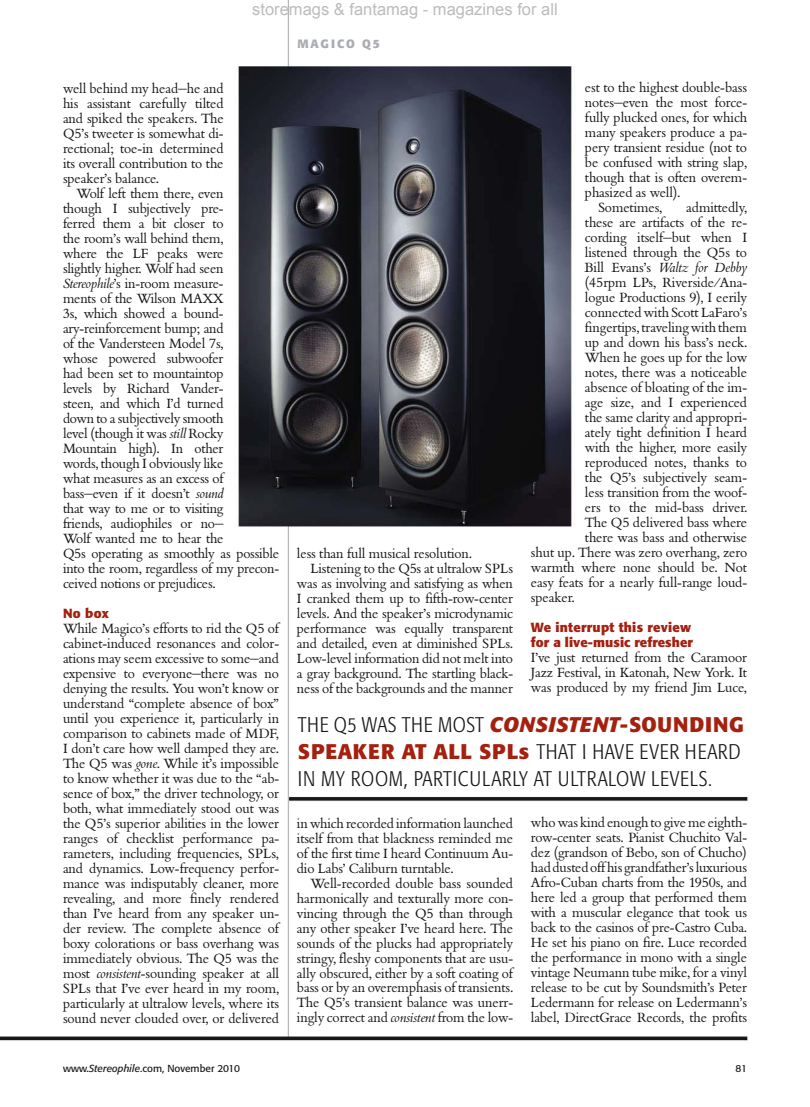
<style>
.page{position:relative;width:810px;height:1107px;background:#fff}
.page>*{position:absolute;margin:0;border:0;box-sizing:border-box;transform-origin:0 0}
.t1{font:300 condensed 21px/27px "Formata";letter-spacing:.035em;color:#181818}
.t2{font:16.5px "Arial";color:rgb(171 171 171/.8)}
.t3{font:13.05px/15px "Bembo BQ";letter-spacing:-.01em;color:#181818;text-align:justify}
.t4{font:700 13.05px/15px "Formata";letter-spacing:.005em;color:#a42110}
.t5{font:italic 13.05px "Bembo BQ";letter-spacing:-.005em;color:#181818}
.t6{font:700 12px "Formata";letter-spacing:.15em;color:#aaadb2}
.t7{font:10.2px "Formata";color:#181818}
.s1{font-style:italic}
.s2{font-style:normal}
.s3{font-weight:700;font-style:italic;font-stretch:normal;color:#a42110}
.s4{font-weight:700;font-stretch:normal;color:#a42110}
</style>
<div class="page">
<img style="left:0;top:0;width:748px;height:1041px">
<p class="t2" style="left:252px;top:-2px;width:307px">storemags &amp; fantamag - magazines for all</p>
<p class="t3" style="left:63px;top:82px;width:162px">well behind my head—he and his assistant carefully tilted and spiked the speakers. The Q5’s tweeter is somewhat di&shy;rectional; toe-in determined its overall contribution to the speaker’s balance.</p>
<p class="t3" style="left:63px;top:187px;width:218px;text-align:left;text-indent:14px">Wolf left them there, even<br>though I subjectively pre-<br>ferred them a bit closer to<br>the room’s wall behind them,<br>where the LF peaks were<br>slightly higher. Wolf had seen<br><span class="s1">Stereophile</span>’s in-room measure-<br>ments of the Wilson MAXX<br>3s, which showed a bound&shy;ary-reinforcement bump; and<br>of the Vandersteen Model 7s,<br>whose powered subwoofer<br>had been set to mountaintop<br>levels by Richard Vander-<br>steen, and which I’d turned<br>down to a subjectively smooth<br>level (though it was <span class="s1">still</span> Rocky<br>Mountain high). In other<br>words, though I obviously like<br>what measures as an excess of bass—even if it doesn’t <span class="s1">sound<br></span>that way to me or to visiting<br>friends, audiophiles or no—<br>Wolf wanted me to hear the<br>Q5s operating as smoothly as possible into the room, regardless of my precon&shy;ceived notions or prejudices.</p>
<p class="t4" style="left:63px;top:607px;width:47px">No box</p>
<p class="t3" style="left:63px;top:622px;width:218px">While Magico’s efforts to rid the Q5 of cabinet-induced resonances and color&shy;ations may seem excessive to some—and expensive to everyone—there was no denying the results. You won’t know or understand “complete absence of box” until you experience it, particularly in comparison to cabinets made of MDF, I don’t care how well damped they are.<br>The Q5 was <span class="s1">gone</span>. While it’s impossible to know whether it was due to the “ab&shy;sence of box,” the driver technology, or both, what immediately stood out was the Q5’s superior abilities in the lower ranges of checklist performance pa&shy;rameters, including frequencies, SPLs, and dynamics. Low-frequency perfor&shy;mance was indisputably cleaner, more revealing, and more finely rendered than I’ve heard from any speaker un&shy;der review. The complete absence of boxy colorations or bass overhang was immediately obvious. The Q5 was the most <span class="s1">consistent</span>-sounding speaker at all SPLs that I’ve ever heard in my room, particularly at ultralow levels, where its sound never clouded over, or delivered</p>
<p class="t6" style="left:298px;top:38px;width:84px">MAGICO Q5</p>
<p class="t3" style="left:297px;top:547px;width:176px">less than full musical resolution.</p>
<p class="t3" style="left:310px;top:562px;width:204px">Listening to the Q5s at ultralow SPLs</p>
<p class="t3" style="left:297px;top:577px;width:218px">was as involving and satisfying as when</p>
<p class="t3" style="left:297px;top:592px;width:218px">I cranked them up to fifth-row-center</p>
<p class="t3" style="left:297px;top:607px;width:218px">levels. And the speaker’s microdynamic</p>
<p class="t3" style="left:297px;top:622px;width:218px">performance was equally transparent</p>
<p class="t3" style="left:297px;top:637px;width:218px">and detailed, even at diminished SPLs.</p>
<p class="t3" style="left:297px;top:652px;width:218px">Low-level information did not melt into</p>
<p class="t3" style="left:297px;top:667px;width:218px">a gray background. The startling black-</p>
<p class="t3" style="left:297px;top:682px;width:218px">ness of the backgrounds and the manner</p>
<p class="t3" style="left:585px;top:82px;width:164px">est to the highest double-bass</p>
<p class="t3" style="left:585px;top:97px;width:164px">notes—even the most force-</p>
<p class="t3" style="left:585px;top:112px;width:164px">fully plucked ones, for which</p>
<p class="t3" style="left:585px;top:127px;width:164px">many speakers produce a pa-</p>
<p class="t3" style="left:585px;top:141px;width:164px">pery transient residue (not to</p>
<p class="t3" style="left:585px;top:156px;width:164px">be confused with string slap,</p>
<p class="t3" style="left:585px;top:171px;width:164px">though that is often overem-</p>
<p class="t3" style="left:585px;top:186px;width:97px">phasized as well).</p>
<p class="t3" style="left:598px;top:201px;width:65px">Sometimes,</p>
<p class="t3" style="left:686px;top:201px;width:62px">admittedly,</p>
<p class="t3" style="left:585px;top:216px;width:164px">these are artifacts of the re-</p>
<p class="t3" style="left:585px;top:231px;width:164px">cording itself—but when I</p>
<p class="t3" style="left:585px;top:246px;width:164px">listened through the Q5s to</p>
<p class="t5" style="left:585px;top:262px;width:164px"><span class="s2">Bill Evans’s</span> Waltz for Debby</p>
<p class="t3" style="left:585px;top:276px;width:164px">(45rpm LPs, Riverside/Ana-</p>
<p class="t3" style="left:585px;top:291px;width:164px">logue Productions 9), I eerily</p>
<p class="t3" style="left:585px;top:306px;width:164px">connected with Scott LaFaro’s</p>
<p class="t3" style="left:585px;top:321px;width:164px">fingertips, traveling with them</p>
<p class="t3" style="left:585px;top:336px;width:164px">up and down his bass’s neck.</p>
<p class="t3" style="left:585px;top:351px;width:164px">When he goes up for the low</p>
<p class="t3" style="left:585px;top:366px;width:164px">notes, there was a noticeable</p>
<p class="t3" style="left:585px;top:381px;width:164px">absence of bloating of the im-</p>
<p class="t3" style="left:585px;top:396px;width:164px">age size, and I experienced</p>
<p class="t3" style="left:585px;top:411px;width:164px">the same clarity and appropri-</p>
<p class="t3" style="left:585px;top:426px;width:164px">ately tight definition I heard</p>
<p class="t3" style="left:585px;top:441px;width:164px">with the higher, more easily</p>
<p class="t3" style="left:585px;top:456px;width:164px">reproduced notes, thanks to</p>
<p class="t3" style="left:585px;top:471px;width:164px">the Q5’s subjectively seam-</p>
<p class="t3" style="left:585px;top:486px;width:164px">less transition from the woof-</p>
<p class="t3" style="left:585px;top:501px;width:164px">ers to the mid-bass driver.</p>
<p class="t3" style="left:585px;top:516px;width:164px">The Q5 delivered bass where</p>
<p class="t3" style="left:585px;top:531px;width:164px">there was bass and otherwise</p>
<p class="t3" style="left:531px;top:546px;width:218px">shut up. There was zero overhang, zero</p>
<p class="t3" style="left:531px;top:561px;width:218px">warmth where none should be. Not</p>
<p class="t3" style="left:531px;top:576px;width:218px">easy feats for a nearly full-range loud-</p>
<p class="t3" style="left:531px;top:591px;width:45px">speaker.</p>
<p class="t4" style="left:531px;top:621px;width:164px">We interrupt this review for a live-music refresher</p>
<p class="t3" style="left:531px;top:651px;width:218px">I’ve just returned from the Caramoor Jazz Festival, in Katonah, New York. It was produced by my friend Jim Luce,</p>
<h1 class="t1" style="left:298px;top:713px;width:448px">THE Q5 WAS THE MOST <span class="s3">CONSISTENT</span><span class="s4">-SOUNDING<br>SPEAKER AT ALL SPLs</span> THAT I HAVE EVER HEARD<br>IN MY ROOM, PARTICULARLY AT ULTRALOW LEVELS.</h1>
<p class="t3" style="left:297px;top:817px;width:218px">in which recorded information launched itself from that blackness reminded me of the first time I heard Continuum Au&shy;dio Labs’ Caliburn turntable.</p>
<p class="t3" style="left:297px;top:877px;width:218px;text-indent:14px">Well-recorded double bass sounded harmonically and texturally more con&shy;vincing through the Q5 than through any other speaker I’ve heard here. The sounds of the plucks had appropriately stringy, fleshy components that are usu&shy;ally obscured, either by a soft coating of bass or by an overemphasis of transients.<br>The Q5’s transient balance was unerr&shy;ingly correct and <span class="s1">consistent</span> from the low-</p>
<p class="t3" style="left:531px;top:816px;width:218px">who was kind enough to give me eighth&shy;row-center seats. Pianist Chuchito Val&shy;dez (grandson of Bebo, son of Chucho) had dusted off his grandfather’s luxurious Afro-Cuban charts from the 1950s, and here led a group that performed them with a muscular elegance that took us back to the casinos of pre-Castro Cuba.<br>He set his piano on fire. Luce recorded the performance in mono with a single vintage Neumann tube mike, for a vinyl release to be cut by Soundsmith’s Peter Ledermann for release on Ledermann’s label, DirectGrace Records, the profits</p>
<p class="t7" style="left:63px;top:1064px;width:178px">www.<span class="s1">Stereophile</span>.com, November 2010</p>
<p class="t7" style="left:736px;top:1064px;width:13px">81</p>
</div>
